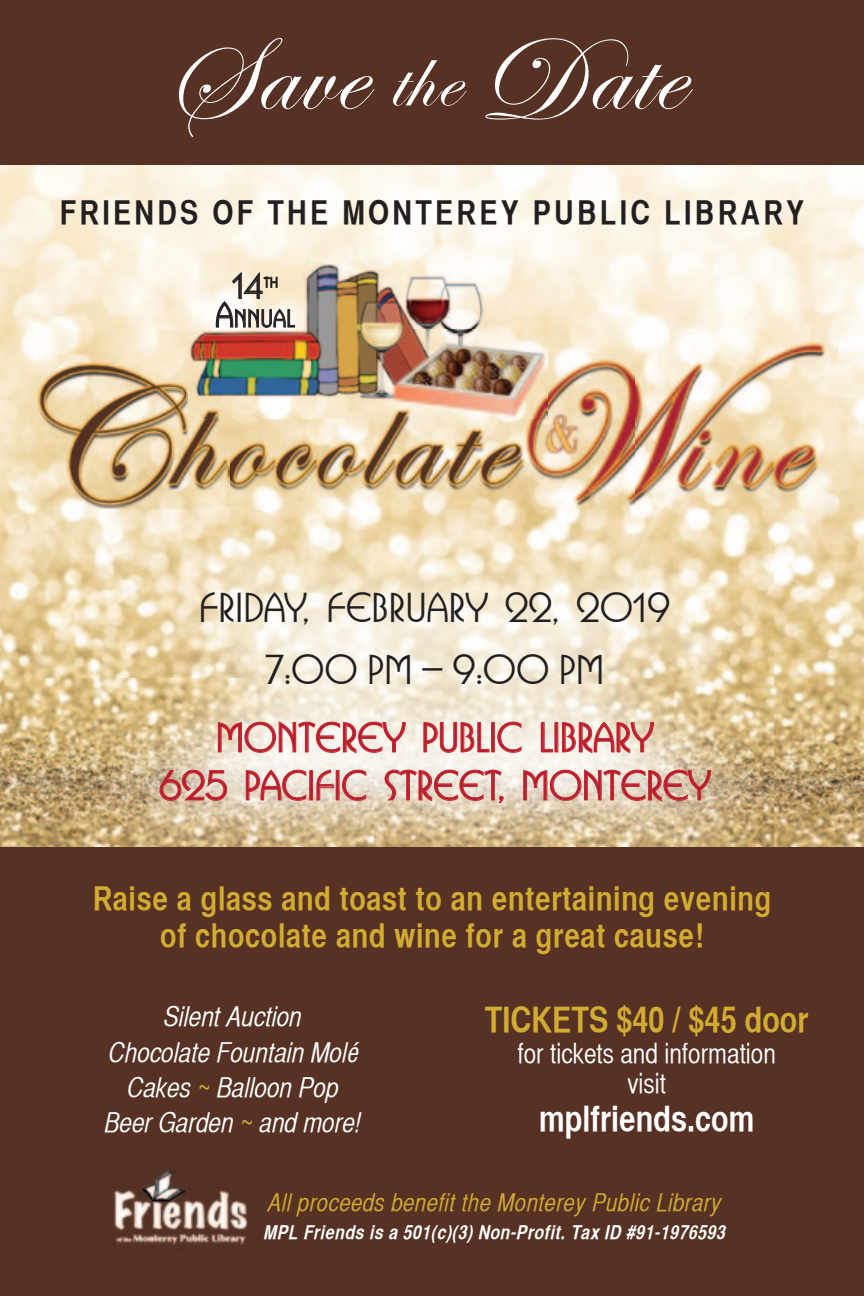
<style>
.page{position:relative;width:864px;height:1296px;background:#fff}
.page>*{position:absolute;margin:0;border:0;box-sizing:border-box;transform-origin:0 0}
.t1{font:120px "Edwardian Script ITC";letter-spacing:.02em;color:#fff}
.t2{font:500 39px/48px "Busorama IT Cby BT";color:#ab2034;text-align:center}
.t3{font:500 39px/62.4px "Busorama IT Cby BT";letter-spacing:.01em;color:#231f20;text-align:center}
.t4{font:35.1px "Helvetica CY Bold";color:#d1ac30}
.t5{font:35.1px "Helvetica CY Bold";color:#fff}
.t6{font:33px/37.5px "Helvetica CY Bold";letter-spacing:.02em;color:#d1ac30;text-align:center}
.t7{font:33px "Helvetica CY Bold";letter-spacing:.1em;color:#231f20}
.t8{font:500 33px "Busorama IT Cby BT";color:#231f20}
.t9{font:27.6px/35.1px "Helvetica CY Oblique";color:#fff;text-align:center}
.t10{font:27.6px/30.6px "Helvetica CY Plain";color:#fff;text-align:center}
.t11{font:24.6px "Helvetica CY Oblique";letter-spacing:.02em;color:#d1ac30}
.t12{font:500 23.1px "Busorama IT Cby BT";letter-spacing:.035em;color:#231f20}
.t13{font:italic 19.2px "Helvetica CY Bold";letter-spacing:.03em;color:#fff}
.t14{font:500 13.5px "Busorama IT Cby BT";color:#231f20}
.s1{font-size:90px}
.s2{font-size:33px}
.s3{font-family:"Helvetica LT Std";font-style:italic;font-stretch:condensed;font-size:26.1px}
.s4{color:#d1ac30}
</style>
<div class="page">
<img style="left:768px;top:165px;width:96px;height:484px">
<img style="left:0;top:353px;width:96px;height:494px">
<img style="left:96px;top:509px;width:672px;height:1px">
<img style="left:773px;top:649px;width:91px;height:198px">
<img style="left:77px;top:510px;width:696px;height:337px">
<svg style="left:217px;top:721px;width:190px;height:33px;background:#eec9c0"></svg>
<svg style="left:423px;top:721px;width:67px;height:33px;background:#eec4be"></svg>
<svg style="left:496px;top:721px;width:27px;height:33px"></svg>
<svg style="left:540px;top:721px;width:14px;height:32px"></svg>
<svg style="left:561px;top:721px;width:94px;height:33px;background:#eabdb2"></svg>
<svg style="left:159px;top:769px;width:69px;height:33px;background:#d8a999"></svg>
<svg style="left:245px;top:769px;width:62px;height:33px;background:#e6bfb5"></svg>
<div style="left:310px;top:771px;width:3px;height:29px;border:1px solid #d1232a"></div>
<svg style="left:316px;top:769px;width:19px;height:32px"></svg>
<div style="left:336px;top:771px;width:3px;height:29px;border:1px solid #d1232a"></div>
<svg style="left:341px;top:769px;width:26px;height:33px"></svg>
<svg style="left:384px;top:769px;width:121px;height:35px;background:#e6c0b6"></svg>
<svg style="left:522px;top:769px;width:190px;height:33px;background:#e0b6a9"></svg>
<img style="left:28px;top:330px;width:202px;height:179px">
<img style="left:230px;top:418px;width:203px;height:91px">
<img style="left:433px;top:330px;width:404px;height:179px">
<div style="left:0;top:0;width:864px;height:165px;background:#563124"></div>
<div style="left:0;top:847px;width:864px;height:449px;background:#563124"></div>
<img style="left:113px;top:1170px;width:135px;height:75px">
<img style="left:188px;top:263px;width:359px;height:155px">
<svg style="left:215px;top:271px;width:81px;height:58px"></svg>
<h1 class="t1" style="left:163px;top:6px;width:520px">Save <span class="s1">the</span> Date</h1>
<p class="t7" style="left:60px;top:192px;width:746px">FRIENDS OF THE MONTEREY PUBLIC LIBRARY</p>
<p class="t8" style="left:233px;top:267px;width:32px">14</p>
<p class="t14" style="left:264px;top:274px;width:16px">TH</p>
<p class="t12" style="left:216px;top:305px;width:80px"><span class="s2">A</span>NNUAL</p>
<p class="t3" style="left:199px;top:576px;width:472px">FRIDAY, FEBRUARY 22, 2019<br>7:00 PM – 9:00 PM</p>
<p class="t2" style="left:159px;top:714px;width:553px">MONTEREY PUBLIC LIBRARY<br>625 PACIFIC STREET, MONTEREY</p>
<p class="t6" style="left:93px;top:879px;width:680px">Raise a glass and toast to an entertaining evening of chocolate and wine for a great cause!</p>
<p class="t9" style="left:105px;top:999px;width:258px">Silent Auction<br>Chocolate Fountain Mol<span class="s3">é<br></span>Cakes <span class="s4">~</span> Balloon Pop<br>Beer Garden <span class="s4">~</span> and more!</p>
<p class="t4" style="left:485px;top:998px;width:325px">TICKETS $40 / $45 door</p>
<p class="t10" style="left:517px;top:1038px;width:260px">for tickets and information visit</p>
<p class="t5" style="left:539px;top:1097px;width:217px">mplfriends.com</p>
<p class="t11" style="left:269px;top:1188px;width:455px">All proceeds benefit the Monterey Public Library</p>
<p class="t13" style="left:264px;top:1220px;width:463px">MPL Friends is a 501(c)(3) Non-Profit. Tax ID #91-1976593</p>
</div>
